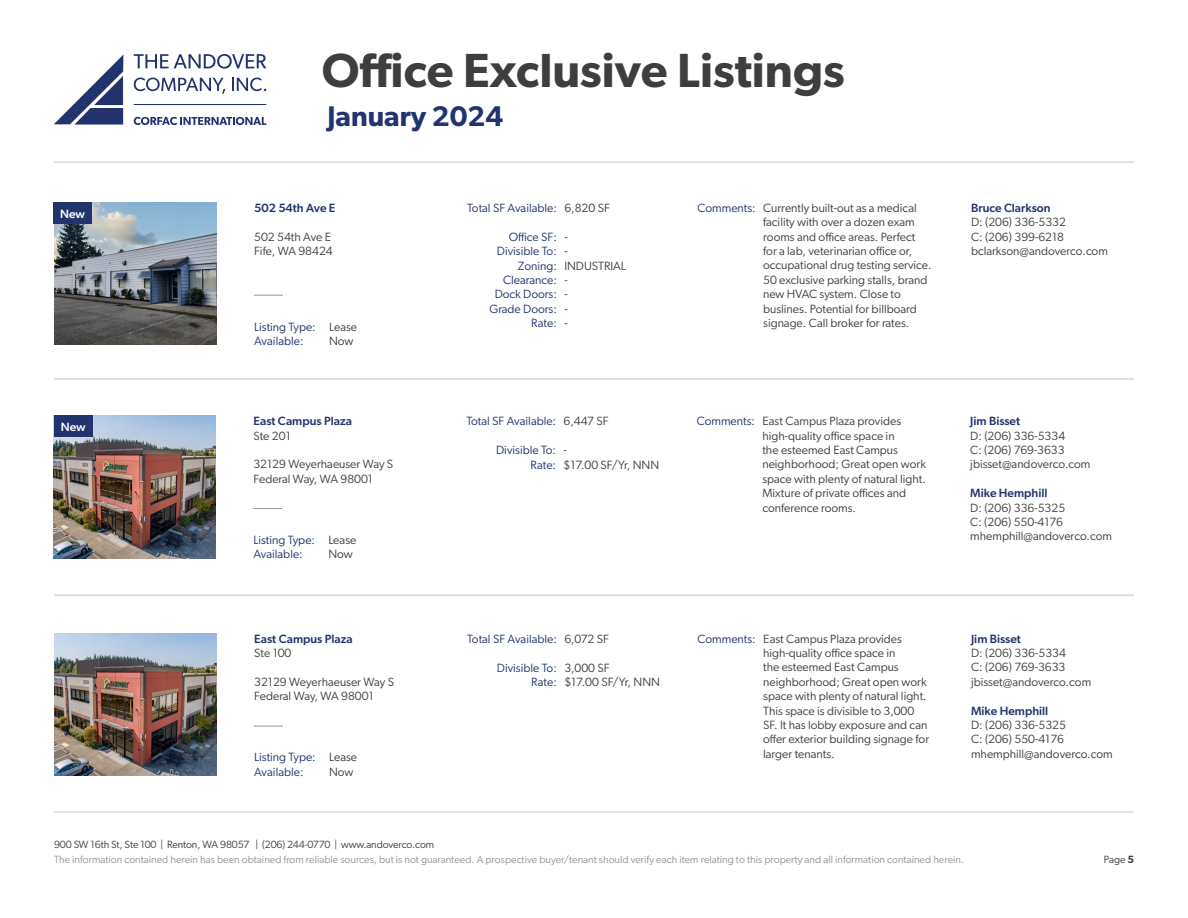
<style>
.page{position:relative;width:1188px;height:918px;background:#fff}
.page>*{position:absolute;margin:0;border:0;box-sizing:border-box;transform-origin:0 0}
.t1{font:600 48px "Gibson";color:#3e3e3f}
.t2{font:600 28.5px "Gibson";color:#22346e}
.t3{font:12px/14.4px "Gibson";color:#3e3e3f}
.t4{font:12px "Gibson";color:#22346e}
.t5{font:500 12px "Gibson";color:#22346e}
.t6{font:500 12px "Gibson";letter-spacing:-.005em;color:#fff}
.t7{font:10.5px "Gibson";color:#939598}
.t8{font:10.5px "Gibson";letter-spacing:-.01em;color:#3e3e3f}
.s1{font-weight:600}
</style>
<div class="page">
<svg style="left:54px;top:55px;width:69px;height:70px"></svg>
<svg style="left:134px;top:54px;width:132px;height:15px"></svg>
<hr style="left:134px;top:104px;width:132px;height:1px;background:#22336d">
<svg style="left:134px;top:117px;width:132px;height:8px"></svg>
<svg style="left:134px;top:78px;width:91px;height:16px"></svg>
<svg style="left:232px;top:78px;width:34px;height:13px"></svg>
<hr style="left:54px;top:162px;width:1080px;height:1px;background:#dcdddf">
<hr style="left:54px;top:378px;width:1080px;height:2px;background:#dcdddf">
<hr style="left:54px;top:811px;width:1080px;height:2px;background:#dcdddf">
<hr style="left:54px;top:594px;width:1080px;height:2px;background:#dcdddf">
<img style="left:54px;top:202px;width:162px;height:143px">
<svg style="left:254px;top:295px;width:29px;height:1px"></svg>
<div style="left:53px;top:202px;width:39px;height:22px;background:#22346e"></div>
<img style="left:54px;top:633px;width:162px;height:143px">
<svg style="left:254px;top:726px;width:29px;height:1px"></svg>
<img style="left:53px;top:416px;width:162px;height:142px">
<svg style="left:253px;top:508px;width:29px;height:1px"></svg>
<div style="left:54px;top:416px;width:39px;height:21px;background:#22346e"></div>
<p class="t6" style="left:60px;top:206px;width:26px">New</p>
<p class="t6" style="left:61px;top:420px;width:26px">New</p>
<h1 class="t1" style="left:322px;top:42px;width:525px">Office Exclusive Listings</h1>
<h2 class="t2" style="left:327px;top:100px;width:177px">January 2024</h2>
<p class="t5" style="left:254px;top:200px;width:83px">502 54th Ave E</p>
<p class="t3" style="left:254px;top:229px;width:78px">502 54th Ave E</p>
<p class="t3" style="left:254px;top:243px;width:80px">Fife, WA 98424</p>
<p class="t4" style="left:254px;top:319px;width:63px">Listing Type:</p>
<p class="t4" style="left:254px;top:334px;width:51px">Available:</p>
<p class="t3" style="left:329px;top:319px;width:30px">Lease</p>
<p class="t3" style="left:329px;top:333px;width:26px">Now</p>
<p class="t5" style="left:253px;top:414px;width:100px">East Campus Plaza</p>
<p class="t3" style="left:253px;top:428px;width:39px">Ste 201</p>
<p class="t3" style="left:253px;top:457px;width:141px">32129 Weyerhaeuser Way S</p>
<p class="t3" style="left:253px;top:471px;width:121px">Federal Way, WA 98001</p>
<p class="t4" style="left:253px;top:533px;width:63px">Listing Type:</p>
<p class="t4" style="left:253px;top:547px;width:51px">Available:</p>
<p class="t3" style="left:328px;top:533px;width:30px">Lease</p>
<p class="t3" style="left:328px;top:547px;width:26px">Now</p>
<p class="t5" style="left:254px;top:631px;width:100px">East Campus Plaza</p>
<p class="t3" style="left:254px;top:646px;width:39px">Ste 100</p>
<p class="t3" style="left:254px;top:674px;width:141px">32129 Weyerhaeuser Way S</p>
<p class="t3" style="left:254px;top:689px;width:121px">Federal Way, WA 98001</p>
<p class="t4" style="left:254px;top:750px;width:63px">Listing Type:</p>
<p class="t4" style="left:254px;top:765px;width:51px">Available:</p>
<p class="t3" style="left:329px;top:750px;width:30px">Lease</p>
<p class="t3" style="left:329px;top:764px;width:26px">Now</p>
<p class="t4" style="left:467px;top:201px;width:91px">Total SF Available:</p>
<p class="t4" style="left:509px;top:229px;width:50px">Office SF:</p>
<p class="t4" style="left:497px;top:244px;width:62px">Divisible To:</p>
<p class="t4" style="left:518px;top:258px;width:41px">Zoning:</p>
<p class="t4" style="left:503px;top:273px;width:55px">Clearance:</p>
<p class="t4" style="left:495px;top:287px;width:64px">Dock Doors:</p>
<p class="t4" style="left:489px;top:301px;width:69px">Grade Doors:</p>
<p class="t4" style="left:531px;top:316px;width:27px">Rate:</p>
<p class="t3" style="left:564px;top:201px;width:47px">6,820 SF</p>
<p class="t3" style="left:564px;top:229px;width:5px">-</p>
<p class="t3" style="left:564px;top:244px;width:5px">-</p>
<p class="t3" style="left:564px;top:258px;width:63px">INDUSTRIAL</p>
<p class="t3" style="left:564px;top:273px;width:5px">-</p>
<p class="t3" style="left:564px;top:287px;width:5px">-</p>
<p class="t3" style="left:564px;top:301px;width:5px">-</p>
<p class="t3" style="left:564px;top:316px;width:5px">-</p>
<p class="t4" style="left:698px;top:200px;width:60px">Comments:</p>
<p class="t3" style="left:763px;top:200px;width:170px">Currently built-out as a medical facility with over a dozen exam rooms and office areas. Perfect for a lab, veterinarian office or, occupational drug testing service.<br>50 exclusive parking stalls, brand new HVAC system. Close to buslines. Potential for billboard signage. Call broker for rates.</p>
<p class="t5" style="left:971px;top:200px;width:81px">Bruce Clarkson</p>
<p class="t3" style="left:971px;top:215px;width:96px">D: (206) 336-5332</p>
<p class="t3" style="left:971px;top:229px;width:95px">C: (206) 399-6218</p>
<p class="t3" style="left:971px;top:243px;width:138px">bclarkson@andoverco.com</p>
<p class="t4" style="left:466px;top:414px;width:91px">Total SF Available:</p>
<p class="t4" style="left:496px;top:443px;width:62px">Divisible To:</p>
<p class="t4" style="left:530px;top:457px;width:27px">Rate:</p>
<p class="t3" style="left:564px;top:414px;width:47px">6,447 SF</p>
<p class="t3" style="left:564px;top:443px;width:5px">-</p>
<p class="t3" style="left:564px;top:457px;width:97px">$17.00 SF/Yr, NNN</p>
<p class="t4" style="left:697px;top:414px;width:60px">Comments:</p>
<p class="t3" style="left:762px;top:414px;width:165px">East Campus Plaza provides high-quality office space in<br>the esteemed East Campus neighborhood; Great open work space with plenty of natural light.<br>Mixture of private offices and conference rooms.</p>
<p class="t5" style="left:970px;top:414px;width:51px">Jim Bisset</p>
<p class="t3" style="left:970px;top:428px;width:96px">D: (206) 336-5334</p>
<p class="t3" style="left:970px;top:442px;width:96px">C: (206) 769-3633</p>
<p class="t3" style="left:970px;top:457px;width:122px">jbisset@andoverco.com</p>
<p class="t5" style="left:970px;top:486px;width:79px">Mike Hemphill</p>
<p class="t3" style="left:970px;top:500px;width:96px">D: (206) 336-5325</p>
<p class="t3" style="left:970px;top:514px;width:94px">C: (206) 550-4176</p>
<p class="t3" style="left:970px;top:529px;width:143px">mhemphill@andoverco.com</p>
<p class="t4" style="left:467px;top:632px;width:91px">Total SF Available:</p>
<p class="t4" style="left:497px;top:660px;width:62px">Divisible To:</p>
<p class="t4" style="left:531px;top:675px;width:27px">Rate:</p>
<p class="t3" style="left:564px;top:631px;width:46px">6,072 SF</p>
<p class="t3" style="left:564px;top:660px;width:47px">3,000 SF</p>
<p class="t3" style="left:564px;top:675px;width:97px">$17.00 SF/Yr, NNN</p>
<p class="t4" style="left:698px;top:631px;width:60px">Comments:</p>
<p class="t3" style="left:763px;top:631px;width:167px">East Campus Plaza provides high-quality office space in<br>the esteemed East Campus neighborhood; Great open work space with plenty of natural light.<br>This space is divisible to 3,000<br>SF. It has lobby exposure and can offer exterior building signage for larger tenants.</p>
<p class="t5" style="left:971px;top:631px;width:51px">Jim Bisset</p>
<p class="t3" style="left:971px;top:646px;width:96px">D: (206) 336-5334</p>
<p class="t3" style="left:971px;top:660px;width:96px">C: (206) 769-3633</p>
<p class="t3" style="left:971px;top:674px;width:122px">jbisset@andoverco.com</p>
<p class="t5" style="left:971px;top:703px;width:79px">Mike Hemphill</p>
<p class="t3" style="left:971px;top:718px;width:96px">D: (206) 336-5325</p>
<p class="t3" style="left:971px;top:732px;width:94px">C: (206) 550-4176</p>
<p class="t3" style="left:971px;top:746px;width:143px">mhemphill@andoverco.com</p>
<p class="t8" style="left:54px;top:838px;width:382px">900 SW 16th St, Ste 100 | Renton, WA 98057 | (206) 244-0770 | www.andoverco.com</p>
<p class="t7" style="left:54px;top:853px;width:912px">The information contained herein has been obtained from reliable sources, but is not guaranteed. A prospective buyer/tenant should verify each item relating to this property and all information contained herein.</p>
<p class="t8" style="left:1104px;top:853px;width:32px">Page <span class="s1">5</span></p>
</div>
